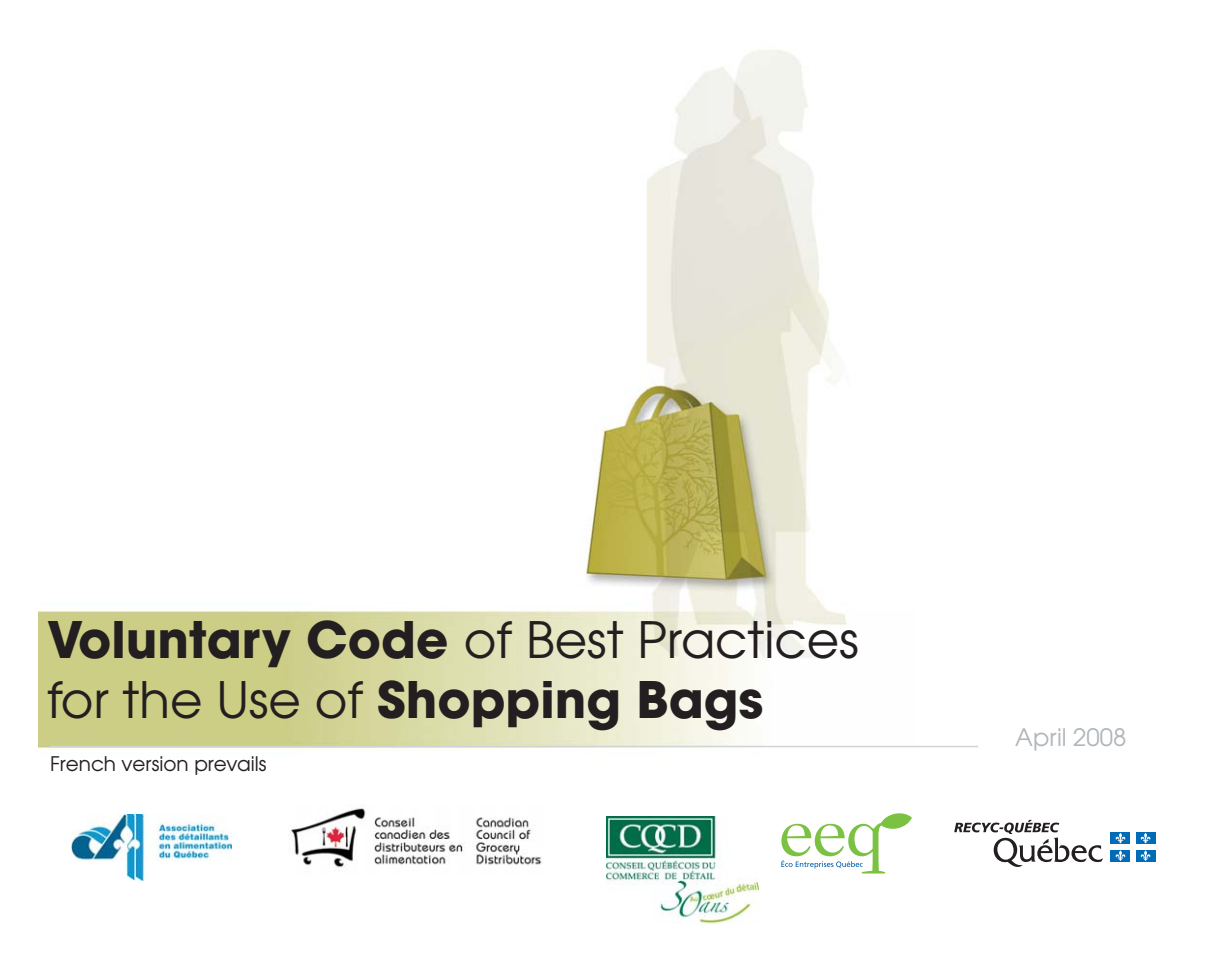
<style>
.page{position:relative;width:1224px;height:972px;background:#fff}
.page>*{position:absolute;margin:0;border:0;box-sizing:border-box;transform-origin:0 0}
.t1{font:50px/60px "Avant Garde";color:#231f20}
.t2{font:24px "Avant Garde";color:#b0b6bb}
.t3{font:20px "Avant Garde";color:#231f20}
.s1{font-weight:700}
</style>
<div class="page">
<img style="left:38px;top:50px;width:877px;height:699px">
<img style="left:72px;top:815px;width:159px;height:65px">
<img style="left:606px;top:816px;width:153px;height:108px">
<svg style="left:781px;top:813px;width:131px;height:61px"></svg>
<div style="left:1111px;top:832px;width:19px;height:12px;background:#006bb6"></div>
<svg style="left:1115px;top:833px;width:11px;height:10px"></svg>
<div style="left:1136px;top:832px;width:19px;height:12px;background:#006bb6"></div>
<svg style="left:1140px;top:833px;width:11px;height:10px"></svg>
<div style="left:1111px;top:850px;width:19px;height:12px;background:#006bb6"></div>
<svg style="left:1115px;top:850px;width:11px;height:11px"></svg>
<div style="left:1136px;top:850px;width:19px;height:12px;background:#006bb6"></div>
<svg style="left:1140px;top:850px;width:11px;height:11px"></svg>
<svg style="left:954px;top:820px;width:149px;height:47px"></svg>
<img style="left:289px;top:808px;width:254px;height:60px">
<hr style="left:50px;top:746px;width:928px;height:1px;background:#cfd4d8">
<p class="t1" style="left:47px;top:614px;width:813px"><span class="s1">Voluntary Code</span> of Best Practices for the Use of <span class="s1">Shopping Bags</span></p>
<p class="t3" style="left:50px;top:756px;width:218px">French version prevails</p>
<p class="t2" style="left:1015px;top:728px;width:113px">April 2008</p>
</div>
